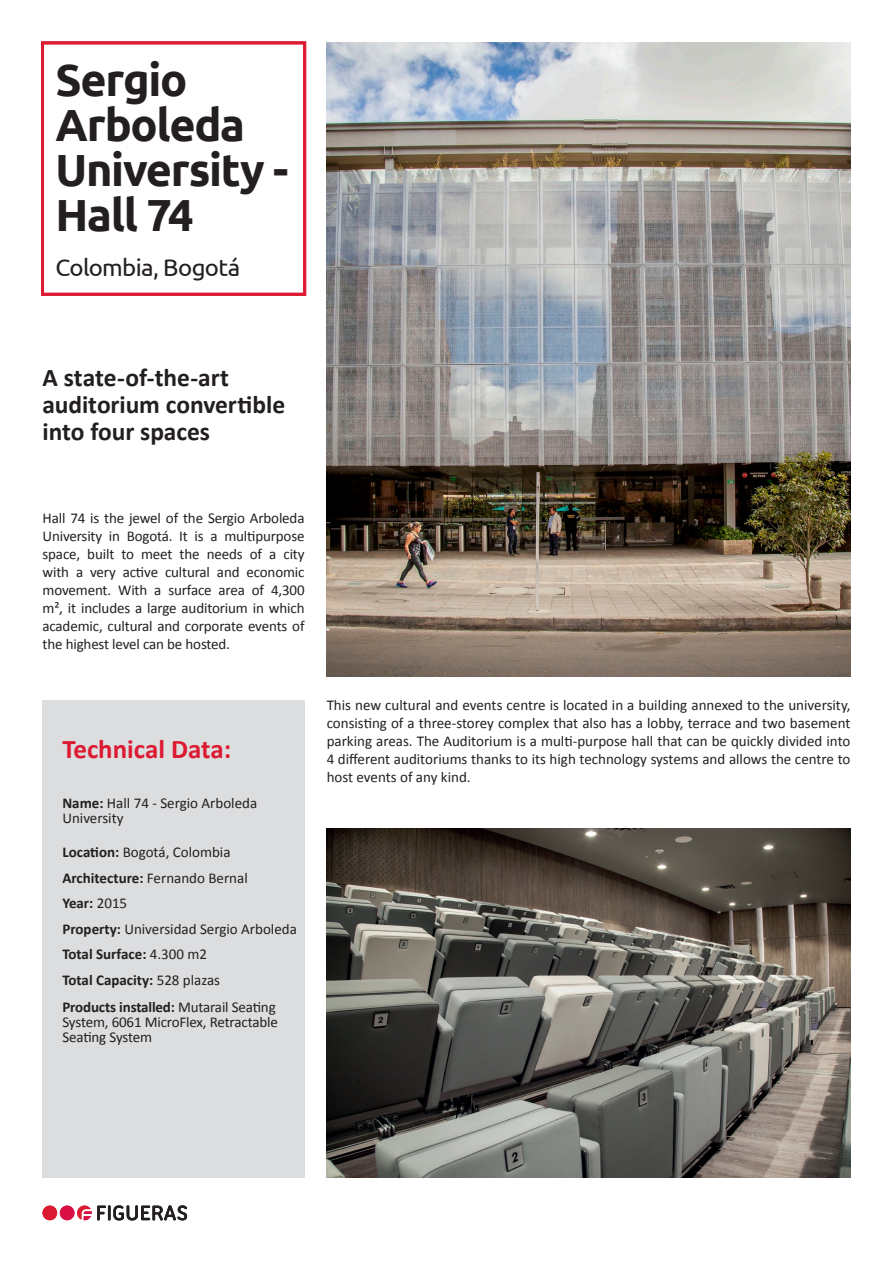
<style>
.page{position:relative;width:893px;height:1263px;background:#fff}
.page>*{position:absolute;margin:0;border:0;box-sizing:border-box;transform-origin:0 0}
.t1{font:700 45px/45px "Ubuntu";letter-spacing:-.03em;color:#231f20}
.t2{font:700 27px "Calibri";color:#dc1a32}
.t3{font:700 25.5px/27px "Calibri";letter-spacing:-.005em;color:#231f20}
.t4{font:24px "Ubuntu";letter-spacing:-.025em;color:#231f20}
.t5{font:15px/18px "Calibri";letter-spacing:-.01em;color:#231f20;text-align:justify}
.t6{font:700 15px "Calibri";color:#231f20}
.s1{font-weight:700}
.s2{font-weight:400}
</style>
<div class="page">
<div style="left:43px;top:700px;width:262px;height:478px;background:#dcdddf"></div>
<div style="left:41px;top:41px;width:265px;height:255px;border:3px solid #dc1a32"></div>
<img style="left:327px;top:43px;width:523px;height:633px">
<svg style="left:77px;top:1205px;width:110px;height:15px"></svg>
<div style="left:60px;top:1205px;width:14px;height:15px;background:#d90f46;border-radius:50%"></div>
<div style="left:43px;top:1205px;width:14px;height:15px;background:#dc1a32;border-radius:50%"></div>
<img style="left:327px;top:829px;width:523px;height:349px">
<p class="t1" style="left:55px;top:57px;width:235px">Sergio<br>Arboleda<br>University -</p>
<p class="t1" style="left:55px;top:192px;width:140px">Hall 74</p>
<p class="t4" style="left:55px;top:253px;width:186px">Colombia, Bogotá</p>
<p class="t3" style="left:43px;top:364px;width:244px">A state-of-the-art auditorium convertible into four spaces</p>
<p class="t5" style="left:43px;top:509px;width:264px">Hall 74 is the jewel of the Sergio Arboleda University in Bogotá. It is a multipurpose space, built to meet the needs of a city with a very active cultural and economic movement. With a surface area of 4,300 m², it includes a large auditorium in which academic, cultural and corporate events of the highest level can be hosted.</p>
<p class="t2" style="left:62px;top:732px;width:170px">Technical Data:</p>
<p class="t5" style="left:62px;top:796px;width:196px;line-height:15px"><span class="s1">Name:</span> Hall 74 - Sergio Arboleda<br>University</p>
<p class="t5" style="left:62px;top:843px;width:170px"><span class="s1">Location:</span> Bogotá, Colombia</p>
<p class="t5" style="left:62px;top:869px;width:187px"><span class="s1">Architecture:</span> Fernando Bernal</p>
<p class="t6" style="left:62px;top:894px;width:66px">Year: <span class="s2">2015</span></p>
<p class="t5" style="left:62px;top:920px;width:236px"><span class="s1">Property:</span> Universidad Sergio Arboleda</p>
<p class="t6" style="left:62px;top:945px;width:146px">Total Surface: <span class="s2">4.300 m2</span></p>
<p class="t6" style="left:62px;top:970px;width:159px">Total Capacity: <span class="s2">528 plazas</span></p>
<p class="t5" style="left:62px;top:999px;width:217px;line-height:15px;text-align:left"><span class="s1">Products installed:</span> Mutarail Seating<br>System, 6061 MicroFlex, Retractable<br>Seating System</p>
<p class="t5" style="left:327px;top:696px;width:525px">This new cultural and events centre is located in a building annexed to the university, consisting of a three-storey complex that also has a lobby, terrace and two basement parking areas. The Auditorium is a multi-purpose hall that can be quickly divided into 4 different auditoriums thanks to its high technology systems and allows the centre to host events of any kind.</p>
</div>
